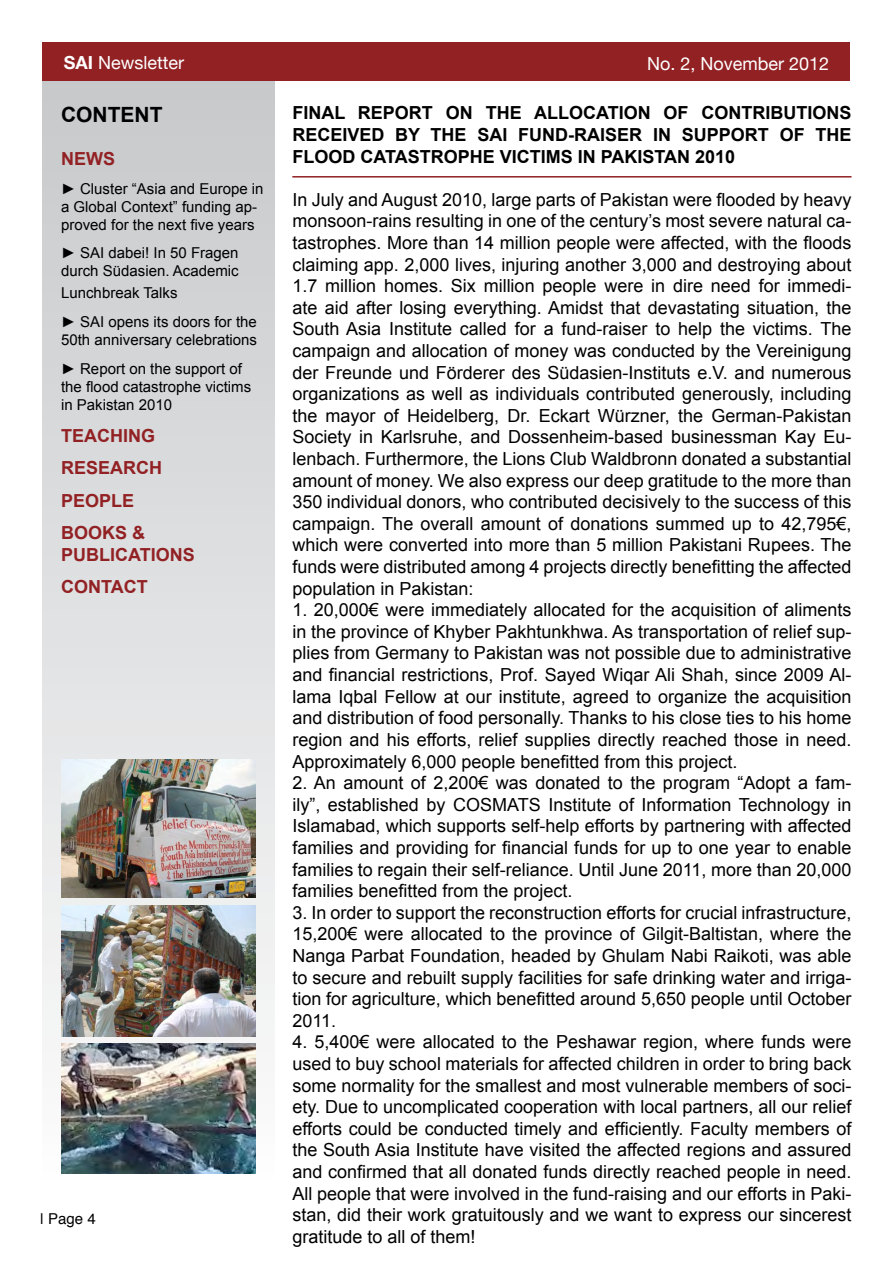
<style>
.page{position:relative;width:893px;height:1263px;background:#fff}
.page>*{position:absolute;margin:0;border:0;box-sizing:border-box;transform-origin:0 0}
.t1{font:700 21px "Arial";color:#000}
.t2{font:18px/21.6px "Arial";color:#000;text-align:justify}
.t3{font:700 18px "Arial";color:#000}
.t4{font:700 18px/32.4px "Arial";color:#922124}
.t5{font:18px "Helvetica Neue";color:#fff}
.t6{font:15px/18px "Arial";color:#000}
.t7{font:15px "Helvetica";color:#000}
.s1{font-weight:700}
</style>
<div class="page">
<div style="left:43px;top:81px;width:231px;height:1105px;background:linear-gradient(to bottom,#c7c9cb,#fbfbfb)"></div>
<div style="left:43px;top:43px;width:807px;height:38px;background:#922124"></div>
<img style="left:61px;top:906px;width:195px;height:130px">
<img style="left:61px;top:759px;width:195px;height:138px">
<img style="left:61px;top:1044px;width:195px;height:130px">
<hr style="left:292px;top:176px;width:559px;height:2px;background:#922124">
<p class="t5" style="left:64px;top:52px;width:122px"><span class="s1">SAI</span> Newsletter</p>
<p class="t5" style="left:647px;top:52px;width:184px">No. 2, November 2012</p>
<p class="t3" style="left:292px;top:101px;width:12px">FINAL</p>
<p class="t3" style="left:358px;top:101px;width:27px">REPORT</p>
<p class="t3" style="left:446px;top:101px;width:14px">ON</p>
<p class="t3" style="left:486px;top:101px;width:13px">THE</p>
<p class="t3" style="left:534px;top:101px;width:13px">ALLOCATION</p>
<p class="t3" style="left:664px;top:101px;width:51px">OF CONTRIBUTIONS</p>
<p class="t3" style="left:292px;top:123px;width:12px">RECEI</p>
<p class="t3" style="left:347px;top:123px;width:96px">VED BY THE</p>
<p class="t3" style="left:477px;top:123px;width:109px">SAI FUN D-RAISER</p>
<p class="t3" style="left:653px;top:123px;width:43px">IN SUPPORT</p>
<p class="t3" style="left:780px;top:123px;width:49px">OF THE</p>
<p class="t3" style="left:292px;top:144px;width:25px">FLOO</p>
<p class="t3" style="left:342px;top:144px;width:32px">D CATASTROPHE</p>
<p class="t3" style="left:500px;top:144px;width:21px">VICTI</p>
<p class="t3" style="left:546px;top:144px;width:78px">MS IN PAKISTAN</p>
<p class="t3" style="left:695px;top:144px;width:42px">2010</p>
<p class="t2" style="left:292px;top:189px;width:561px">In July and August 2010, large parts of Pakistan were flooded by heavy monsoon-rains resulting in one of the century’s most severe natural ca&shy;tastrophes. More than 14 million people were affected, with the floods claiming app. 2,000 lives, injuring another 3,000 and destroying about 1.7 million homes. Six million people were in dire need for immedi&shy;ate aid after losing everything. Amidst that devastating situation, the South Asia Institute called for a fund-raiser to help the victims. The campaign and allocation of money was conducted by the Vereinigung der Freunde und Förderer des Südasien-Instituts e.V. and numerous organizations as well as individuals contributed generously, including the mayor of Heidelberg, Dr. Eckart Würzner, the German-Pakistan Society in Karlsruhe, and Dossenheim-based businessman Kay Eu&shy;lenbach. Furthermore, the Lions Club Waldbronn donated a substantial amount of money. We also express our deep gratitude to the more than 350 individual donors, who contributed decisively to the success of this campaign. The overall amount of donations summed up to 42,795€, which were converted into more than 5 million Pakistani Rupees. The funds were distributed among 4 projects directly benefitting the affected population in Pakistan:</p>
<p class="t2" style="left:292px;top:599px;width:561px">1. 20,000€ were immediately allocated for the acquisition of aliments in the province of Khyber Pakhtunkhwa. As transportation of relief sup&shy;plies from Germany to Pakistan was not possible due to administrative and financial restrictions, Prof. Sayed Wiqar Ali Shah, since 2009 Al&shy;lama Iqbal Fellow at our institute, agreed to organize the acquisition and distribution of food personally. Thanks to his close ties to his home region and his efforts, relief supplies directly reached those in need.<br>Approximately 6,000 people benefitted from this project.</p>
<p class="t2" style="left:292px;top:772px;width:561px">2. An amount of 2,200€ was donated to the program “Adopt a fam&shy;ily”, established by COSMATS Institute of Information Technology in Islamabad, which supports self-help efforts by partnering with affected families and providing for financial funds for up to one year to enable families to regain their self-reliance. Until June 2011, more than 20,000 families benefitted from the project.</p>
<p class="t2" style="left:292px;top:902px;width:561px">3. In order to support the reconstruction efforts for crucial infrastructure, 15,200€ were allocated to the province of Gilgit-Baltistan, where the Nanga Parbat Foundation, headed by Ghulam Nabi Raikoti, was able to secure and rebuilt supply facilities for safe drinking water and irriga&shy;tion for agriculture, which benefitted around 5,650 people until October 2011.</p>
<p class="t2" style="left:292px;top:1031px;width:561px">4. 5,400€ were allocated to the Peshawar region, where funds were used to buy school materials for affected children in order to bring back some normality for the smallest and most vulnerable members of soci&shy;ety. Due to uncomplicated cooperation with local partners, all our relief efforts could be conducted timely and efficiently. Faculty members of the South Asia Institute have visited the affected regions and assured and confirmed that all donated funds directly reached people in need.<br>All people that were involved in the fund-raising and our efforts in Paki&shy;stan, did their work gratuitously and we want to express our sincerest gratitude to all of them!</p>
<p class="t1" style="left:61px;top:100px;width:103px">CONTENT</p>
<p class="t4" style="left:61px;top:143px;width:56px">NEWS</p>
<p class="t6" style="left:61px;top:179px;width:204px">► Cluster “Asia and Europe in a Global Context” funding ap&shy;proved for the next five years</p>
<p class="t6" style="left:61px;top:244px;width:179px">► SAI dabei! In 50 Fragen durch Südasien. Academic</p>
<p class="t6" style="left:61px;top:278px;width:197px;line-height:28.8px">Lunchbreak Talks<br>► SAI opens its doors for the</p>
<p class="t6" style="left:61px;top:325px;width:197px;line-height:28.8px">50th anniversary celebrations ► Report on the support of</p>
<p class="t6" style="left:61px;top:377px;width:192px">the flood catastrophe victims in Pakistan 2010</p>
<p class="t4" style="left:61px;top:420px;width:102px">TEACHING<br>RESEARCH<br>PEOPLE<br>BOOKS &amp;</p>
<p class="t4" style="left:61px;top:539px;width:135px">PUBLICATIONS<br>CONTACT</p>
<p class="t7" style="left:40px;top:1207px;width:57px">| Page 4</p>
</div>
